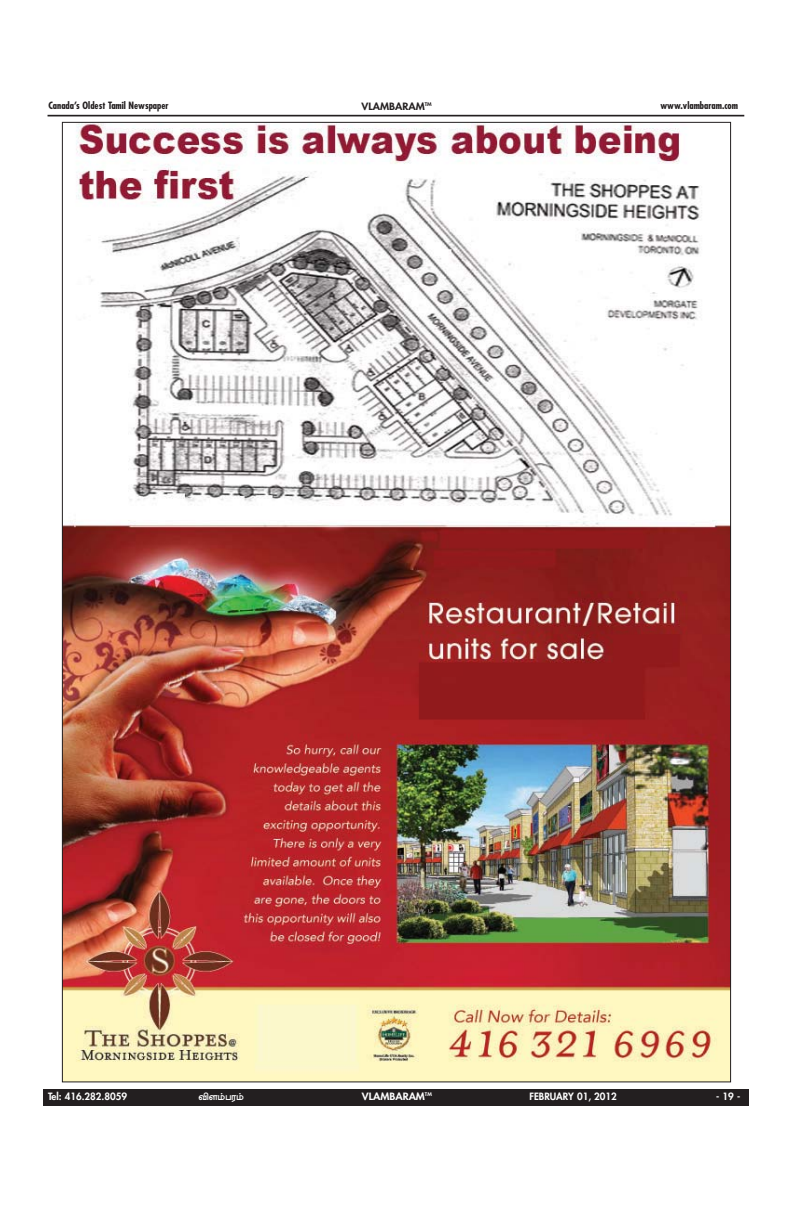
<style>
.page{position:relative;width:792px;height:1224px;background:#fff}
.page>*{position:absolute;margin:0;border:0;box-sizing:border-box;transform-origin:0 0}
.t1{font:700 condensed 9.8px "Futura";color:#231f20}
.t2{font:800 9.8px "Futura";color:#fff}
.t3{font:800 9.8px "Futura";color:#fff;scale:1.1 1}
.t4{font:800 9.8px "Futura";color:#231f20;scale:1.1 1}
.t5{font:9.8px "Trinco";color:#fff}
.t6{font:800 4.9px "Futura";color:#231f20;scale:1.1 1}
</style>
<div class="page">
<div style="left:43px;top:1089px;width:706px;height:16px;background:#231f20"></div>
<hr style="left:48px;top:115px;width:696px;height:1px;background:#231f20">
<img style="left:64px;top:124px;width:665px;height:956px">
<p class="t1" style="left:49px;top:101px;width:122px">Canada’s Oldest Tamil Newspaper</p>
<p class="t4" style="left:362px;top:102px;width:59px">VLAMBARAM</p>
<p class="t1" style="left:661px;top:101px;width:79px">www.vlambaram.com</p>
<p class="t6" style="left:425px;top:102px;width:8px">TM</p>
<p class="t2" style="left:48px;top:1092px;width:80px">Tel: 416.282.8059</p>
<p class="t5" style="left:199px;top:1091px;width:47px">Vzm&gt;prm&gt;</p>
<p class="t3" style="left:362px;top:1092px;width:65px">VLAMBARAM<sup>TM</sup></p>
<p class="t2" style="left:530px;top:1092px;width:89px">FEBRUARY 01, 2012</p>
<p class="t2" style="left:716px;top:1092px;width:26px">- 19 -</p>
</div>
